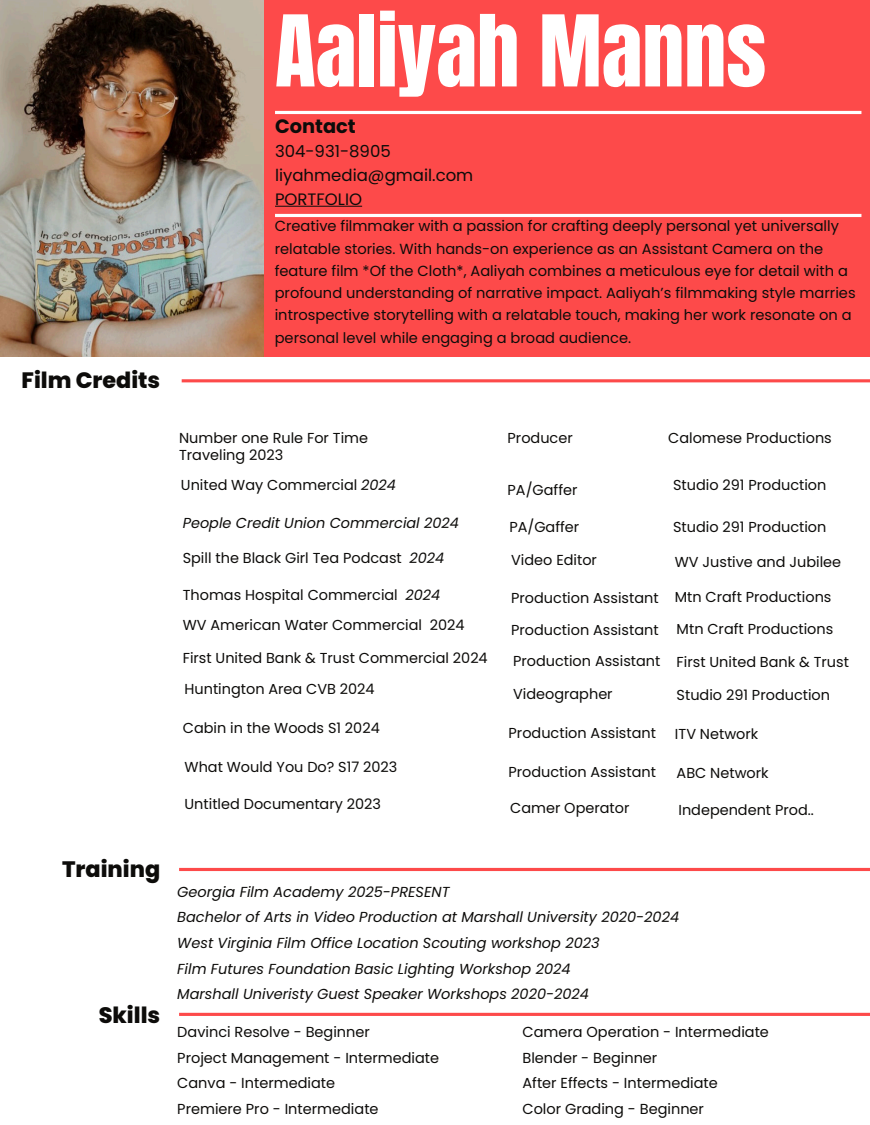
<style>
.page{position:relative;width:870px;height:1125px;background:#fff}
.page>*{position:absolute;margin:0;border:0;box-sizing:border-box;transform-origin:0 0}
.t1{font:84px "Anton";color:#fff}
.t2{font:800 22.25px "Poppins";color:#0d0c0a}
.t3{font:700 19.38px "Poppins";color:#0d0c0a}
.t4{font:16.5px/24.1px "Poppins";color:#0d0c0a}
.t5{font:14.62px/22.2px "Poppins";color:#0d0c0a}
.t6{font:14.5px/25.6px "Poppins";color:#0d0c0a}
.t7{font:italic 14.5px/25.6px "Poppins";color:#0d0c0a}
.s1{font-style:italic}
</style>
<div class="page">
<div style="left:263px;top:0;width:606px;height:356px;background:#fd4a4a"></div>
<hr style="left:275px;top:111px;width:586px;height:3px;background:#fff">
<hr style="left:275px;top:214px;width:586px;height:3px;background:#fff">
<hr style="left:181px;top:379px;width:688px;height:3px;background:#fd4a4a">
<hr style="left:179px;top:868px;width:690px;height:3px;background:#fd4a4a">
<hr style="left:179px;top:1013px;width:690px;height:3px;background:#fd4a4a">
<hr style="left:275px;top:206px;width:87px;height:1px;background:#0d0c0a">
<img style="left:0;top:0;width:263px;height:356px">
<h2 class="t2" style="left:22px;top:367px;width:140px">Film Credits</h2>
<h2 class="t2" style="left:62px;top:856px;width:100px">Training</h2>
<h2 class="t2" style="left:99px;top:1003px;width:63px">Skills</h2>
<h1 class="t1" style="left:275px;top:8px;width:492px">Aaliyah Manns</h1>
<h3 class="t3" style="left:275px;top:115px;width:82px">Contact</h3>
<p class="t4" style="left:275px;top:139px;width:200px">304-931-8905 liyahmedia@gmail.com<br>PORTFOLIO</p>
<p class="t5" style="left:274px;top:215px;width:582px">Creative filmmaker with a passion for crafting deeply personal yet universally relatable stories. With hands-on experience as an Assistant Camera on the feature film *Of the Cloth*, Aaliyah combines a meticulous eye for detail with a profound understanding of narrative impact. Aaliyah’s filmmaking style marries introspective storytelling with a relatable touch, making her work resonate on a personal level while engaging a broad audience.</p>
<p class="t6" style="left:179px;top:429px;width:190px;line-height:17.4px">Number one Rule For Time<br>Traveling 2023</p>
<p class="t6" style="left:507px;top:425px;width:67px">Producer</p>
<p class="t6" style="left:667px;top:425px;width:165px">Calomese Productions</p>
<p class="t6" style="left:181px;top:472px;width:216px">United Way Commercial <span class="s1">2024</span></p>
<p class="t6" style="left:507px;top:477px;width:71px">PA/Gaffer</p>
<p class="t6" style="left:672px;top:472px;width:155px">Studio 291 Production</p>
<p class="t7" style="left:183px;top:510px;width:277px">People Credit Union Commercial 2024</p>
<p class="t6" style="left:509px;top:515px;width:71px">PA/Gaffer</p>
<p class="t6" style="left:672px;top:514px;width:155px">Studio 291 Production</p>
<p class="t6" style="left:183px;top:545px;width:263px">Spill the Black Girl Tea Podcast <span class="s1">2024</span></p>
<p class="t6" style="left:511px;top:548px;width:87px">Video Editor</p>
<p class="t6" style="left:674px;top:549px;width:168px">WV Justive and Jubilee</p>
<p class="t6" style="left:183px;top:582px;width:259px">Thomas Hospital Commercial <span class="s1">2024</span></p>
<p class="t6" style="left:511px;top:585px;width:149px">Production Assistant</p>
<p class="t6" style="left:674px;top:584px;width:158px">Mtn Craft Productions</p>
<p class="t6" style="left:183px;top:612px;width:283px">WV American Water Commercial 2024</p>
<p class="t6" style="left:511px;top:617px;width:149px">Production Assistant</p>
<p class="t6" style="left:676px;top:616px;width:158px">Mtn Craft Productions</p>
<p class="t6" style="left:183px;top:645px;width:306px">First United Bank &amp; Trust Commercial 2024</p>
<p class="t6" style="left:512px;top:648px;width:149px">Production Assistant</p>
<p class="t6" style="left:676px;top:649px;width:174px">First United Bank &amp; Trust</p>
<p class="t6" style="left:184px;top:676px;width:191px">Huntington Area CVB 2024</p>
<p class="t6" style="left:513px;top:681px;width:101px">Videographer</p>
<p class="t6" style="left:676px;top:682px;width:155px">Studio 291 Production</p>
<p class="t6" style="left:183px;top:715px;width:198px">Cabin in the Woods S1 2024</p>
<p class="t6" style="left:508px;top:720px;width:149px">Production Assistant</p>
<p class="t6" style="left:674px;top:721px;width:85px">ITV Network</p>
<p class="t6" style="left:184px;top:754px;width:214px">What Would You Do? S17 2023</p>
<p class="t6" style="left:508px;top:759px;width:149px">Production Assistant</p>
<p class="t6" style="left:676px;top:760px;width:93px">ABC Network</p>
<p class="t6" style="left:184px;top:791px;width:198px">Untitled Documentary 2023</p>
<p class="t6" style="left:510px;top:796px;width:121px">Camer Operator</p>
<p class="t6" style="left:678px;top:797px;width:137px">Independent Prod..</p>
<p class="t7" style="left:177px;top:879px;width:503px">Georgia Film Academy 2025-PRESENT<br>Bachelor of Arts in Video Production at Marshall University 2020-2024<br>West Virginia Film Office Location Scouting workshop 2023<br>Film Futures Foundation Basic Lighting Workshop 2024<br>Marshall Univeristy Guest Speaker Workshops 2020-2024</p>
<p class="t6" style="left:177px;top:1019px;width:263px">Davinci Resolve - Beginner<br>Project Management - Intermediate<br>Canva - Intermediate<br>Premiere Pro - Intermediate</p>
<p class="t6" style="left:522px;top:1019px;width:248px">Camera Operation - Intermediate<br>Blender - Beginner<br>After Effects - Intermediate<br>Color Grading - Beginner</p>
</div>
